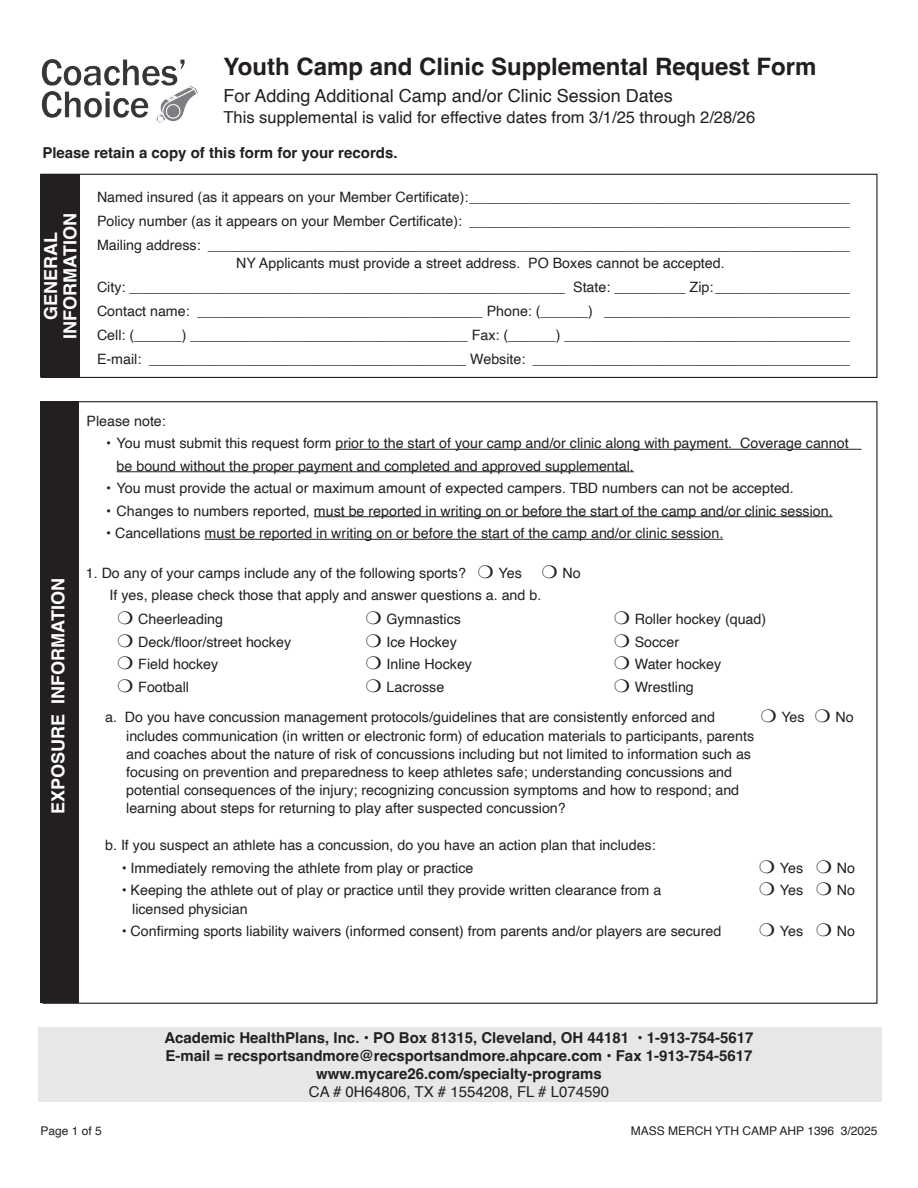
<style>
.page{position:relative;width:918px;height:1188px;background:#fff}
.page>*{position:absolute;margin:0;border:0;box-sizing:border-box;transform-origin:0 0}
.t1{font:700 24px "Helvetica";color:#231f20}
.t2{font:18px "Helvetica";color:#231f20}
.t3{font:700 18px/19.5px "Helvetica";color:#fff;text-align:center}
.t4{font:16.5px "Helvetica";color:#231f20}
.t5{font:700 15px/18px "Helvetica";color:#231f20;text-align:center}
.t6{font:15px "Helvetica";color:#231f20}
.t7{font:14.25px/22.5px "Helvetica";color:#231f20}
.t8{font:12px "Helvetica";color:#231f20}
</style>
<div class="page">
<div style="left:40px;top:174px;width:838px;height:204px;border:1px solid #231f20"></div>
<div style="left:40px;top:174px;width:40px;height:203px;background:#231f20"></div>
<div style="left:40px;top:401px;width:39px;height:602px;background:#231f20"></div>
<hr style="left:335px;top:449px;width:527px;height:1px;background:#231f20">
<hr style="left:117px;top:471px;width:517px;height:1px;background:#231f20">
<hr style="left:314px;top:516px;width:519px;height:1px;background:#231f20">
<hr style="left:205px;top:539px;width:518px;height:1px;background:#231f20">
<img style="left:41px;top:59px;width:157px;height:64px">
<div style="left:38px;top:1027px;width:844px;height:75px;background:#e6e7e9"></div>
<h1 class="t1" style="left:224px;top:52px;width:594px">Youth Camp and Clinic Supplemental Request Form</h1>
<p class="t2" style="left:224px;top:82px;width:451px">For Adding Additional Camp and/or Clinic Session Dates</p>
<p class="t4" style="left:224px;top:104px;width:533px">This supplemental is valid for effective dates from 3/1/25 through 2/28/26</p>
<p class="t5" style="left:42px;top:145px;width:357px">Please retain a copy of this form for your records.</p>
<p class="t3" style="left:43px;top:339px;width:127px;rotate:-90deg">GENERAL<br>INFORMATION</p>
<p class="t7" style="left:97px;top:185px;width:754px;line-height:24px;text-align:justify">Named insured (as it appears on your Member Certificate):________________________________________________ Policy number (as it appears on your Member Certificate): ________________________________________________ Mailing address: _________________________________________________________________________________</p>
<p class="t7" style="left:97px;top:251px;width:754px;line-height:24px;text-indent:139px">NY Applicants must provide a street address. PO Boxes cannot be accepted.<br>City: _______________________________________________________ State: _________ Zip:_________________ Contact name: ____________________________________ Phone: (______) _______________________________ Cell: (______) ___________________________________ Fax: (______) ____________________________________ E-mail: ________________________________________ Website: ________________________________________</p>
<p class="t3" style="left:50px;top:814px;width:237px;rotate:-90deg">EXPOSURE INFORMATION</p>
<p class="t7" style="left:87px;top:410px;width:81px">Please note:</p>
<p class="t7" style="left:117px;top:432px;width:734px;text-indent:-11px">• You must submit this request form prior to the start of your camp and/or clinic along with payment. Coverage cannot be bound without the proper payment and completed and approved supplemental.</p>
<p class="t7" style="left:106px;top:477px;width:689px">• You must provide the actual or maximum amount of expected campers. TBD numbers can not be accepted.</p>
<p class="t7" style="left:106px;top:500px;width:728px">• Changes to numbers reported, must be reported in writing on or before the start of the camp and/or clinic session.</p>
<p class="t7" style="left:106px;top:522px;width:619px">• Cancellations must be reported in writing on or before the start of the camp and/or clinic session.</p>
<p class="t7" style="left:86px;top:562px;width:382px">1. Do any of your camps include any of the following sports?</p>
<p class="t7" style="left:499px;top:562px;width:25px">Yes</p>
<p class="t7" style="left:562px;top:562px;width:20px">No</p>
<p class="t7" style="left:110px;top:585px;width:433px">If yes, please check those that apply and answer questions a. and b.</p>
<p class="t7" style="left:138px;top:608px;width:154px">Cheerleading<br>Deck/floor/street hockey<br>Field hockey<br>Football</p>
<p class="t7" style="left:387px;top:608px;width:87px">Gymnastics<br>Ice Hockey<br>Inline Hockey<br>Lacrosse</p>
<p class="t7" style="left:635px;top:608px;width:133px">Roller hockey (quad)<br>Soccer<br>Water hockey<br>Wrestling</p>
<p class="t7" style="left:105px;top:706px;width:611px">a. Do you have concussion management protocols/guidelines that are consistently enforced and</p>
<p class="t7" style="left:781px;top:706px;width:25px">Yes</p>
<p class="t7" style="left:835px;top:706px;width:20px">No</p>
<p class="t7" style="left:126px;top:727px;width:630px;line-height:18px">includes communication (in written or electronic form) of education materials to participants, parents and coaches about the nature of risk of concussions including but not limited to information such as focusing on prevention and preparedness to keep athletes safe; understanding concussions and potential consequences of the injury; recognizing concussion symptoms and how to respond; and learning about steps for returning to play after suspected concussion?</p>
<p class="t7" style="left:105px;top:834px;width:552px">b. If you suspect an athlete has a concussion, do you have an action plan that includes:</p>
<p class="t7" style="left:122px;top:857px;width:353px">• Immediately removing the athlete from play or practice</p>
<p class="t7" style="left:780px;top:857px;width:25px">Yes</p>
<p class="t7" style="left:837px;top:857px;width:20px">No</p>
<p class="t7" style="left:122px;top:879px;width:541px">• Keeping the athlete out of play or practice until they provide written clearance from a</p>
<p class="t7" style="left:780px;top:879px;width:25px">Yes</p>
<p class="t7" style="left:837px;top:879px;width:20px">No</p>
<p class="t7" style="left:132px;top:898px;width:117px">licensed physician</p>
<p class="t7" style="left:122px;top:920px;width:601px">• Confirming sports liability waivers (informed consent) from parents and/or players are secured</p>
<p class="t7" style="left:780px;top:920px;width:25px">Yes</p>
<p class="t7" style="left:837px;top:920px;width:20px">No</p>
<p class="t5" style="left:164px;top:1030px;width:591px">Academic HealthPlans, Inc. • PO Box 81315, Cleveland, OH 44181 • 1-913-754-5617<br>E-mail = recsportsandmore@recsportsandmore.ahpcare.com • Fax 1-913-754-5617 www.mycare26.com/specialty-programs</p>
<p class="t6" style="left:309px;top:1080px;width:302px">CA # 0H64806, TX # 1554208, FL # L074590</p>
<p class="t8" style="left:40px;top:1121px;width:63px">Page 1 of 5</p>
<p class="t8" style="left:631px;top:1121px;width:248px">MASS MERCH YTH CAMP AHP 1396 3/2025</p>
</div>
